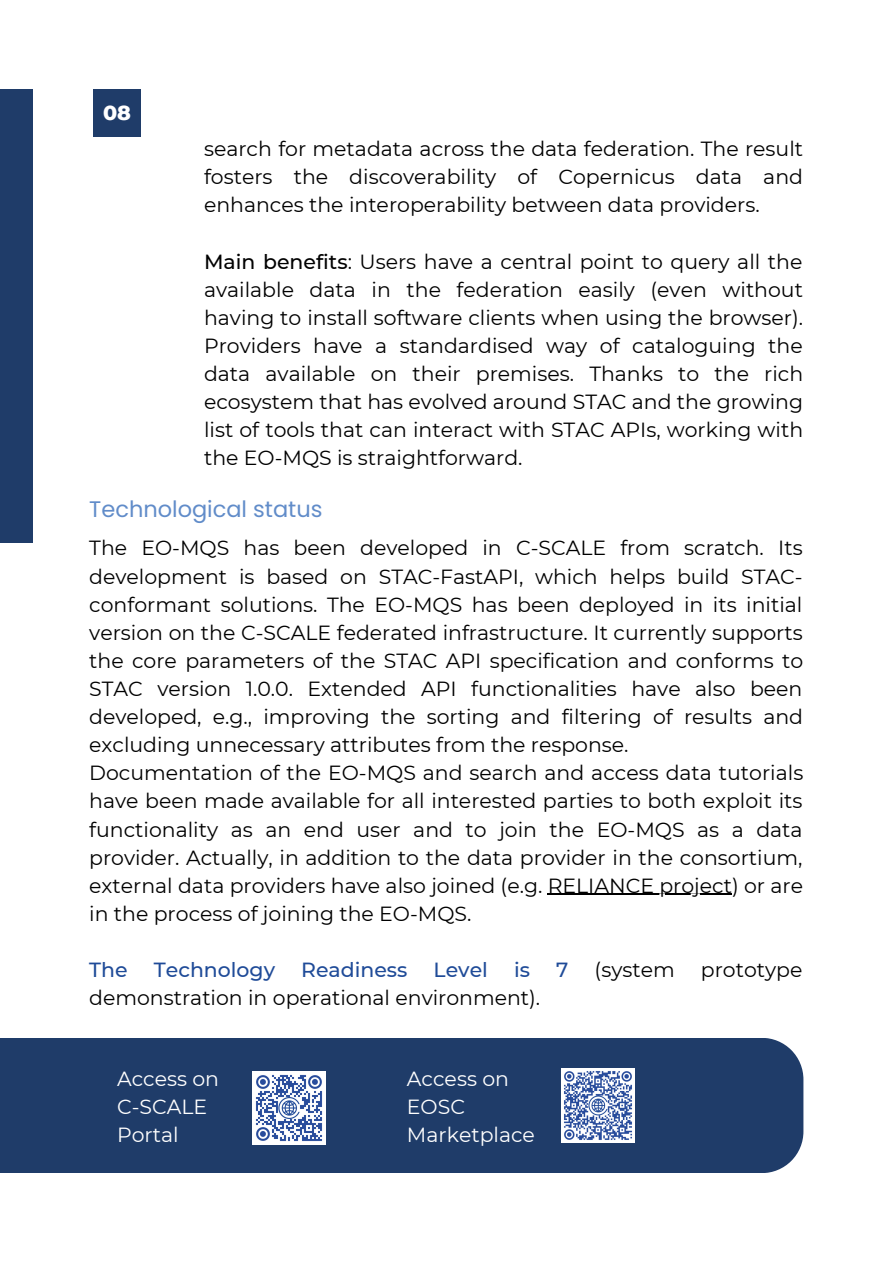
<style>
.page{position:relative;width:893px;height:1264px;background:#fff}
.page>*{position:absolute;margin:0;border:0;box-sizing:border-box;transform-origin:0 0}
.t1{font:22.5px "Poppins";color:#618cc9}
.t2{font:800 20.7px "Montserrat";color:#fff}
.t3{font:20.4px/28px "Montserrat";color:#000;text-align:justify}
.t4{font:20.4px/28px "Montserrat";color:#fff}
.t5{font:500 20.4px "Montserrat";color:#1f4b98}
.s1{font-weight:500}
</style>
<div class="page">
<div style="left:93px;top:89px;width:48px;height:48px;background:#1f3c69"></div>
<hr style="left:547px;top:893px;width:185px;height:2px;background:#000">
<div style="left:0;top:1038px;width:803px;height:134px;background:#1f3c69"></div>
<img style="left:252px;top:1071px;width:73px;height:73px">
<img style="left:561px;top:1068px;width:73px;height:73px">
<div style="left:0;top:89px;width:33px;height:454px;background:#1f3c69"></div>
<p class="t2" style="left:103px;top:100px;width:29px">08</p>
<p class="t3" style="left:204px;top:135px;width:600px">search for metadata across the data federation. The result fosters the discoverability of Copernicus data and enhances the interoperability between data providers.</p>
<p class="t3" style="left:204px;top:247px;width:600px"><span class="s1">Main benefits</span>: Users have a central point to query all the available data in the federation easily (even without having to install software clients when using the browser).<br>Providers have a standardised way of cataloguing the data available on their premises. Thanks to the rich ecosystem that has evolved around STAC and the growing list of tools that can interact with STAC APIs, working with the EO-MQS is straightforward.</p>
<p class="t1" style="left:89px;top:493px;width:235px">Technological status</p>
<p class="t3" style="left:89px;top:534px;width:715px">The EO-MQS has been developed in C-SCALE from scratch. Its development is based on STAC-FastAPI, which helps build STAC&shy;conformant solutions. The EO-MQS has been deployed in its initial version on the C-SCALE federated infrastructure. It currently supports the core parameters of the STAC API specification and conforms to STAC version 1.0.0. Extended API functionalities have also been developed, e.g., improving the sorting and filtering of results and excluding unnecessary attributes from the response.</p>
<p class="t3" style="left:89px;top:759px;width:715px">Documentation of the EO-MQS and search and access data tutorials have been made available for all interested parties to both exploit its functionality as an end user and to join the EO-MQS as a data provider. Actually, in addition to the data provider in the consortium, external data providers have also joined (e.g. RELIANCE project) or are in the process of joining the EO-MQS.</p>
<p class="t5" style="left:89px;top:957px;width:40px">The</p>
<p class="t5" style="left:154px;top:957px;width:123px">Technology</p>
<p class="t5" style="left:301px;top:957px;width:108px">Readiness</p>
<p class="t5" style="left:433px;top:957px;width:56px">Level</p>
<p class="t5" style="left:514px;top:957px;width:17px">is</p>
<p class="t5" style="left:556px;top:957px;width:14px">7</p>
<p class="t3" style="left:594px;top:955px;width:82px">(system</p>
<p class="t3" style="left:700px;top:955px;width:103px">prototype</p>
<p class="t3" style="left:89px;top:983px;width:452px">demonstration in operational environment).</p>
<p class="t4" style="left:117px;top:1064px;width:103px">Access on<br>C-SCALE<br>Portal</p>
<p class="t4" style="left:407px;top:1064px;width:129px">Access on<br>EOSC<br>Marketplace</p>
</div>
